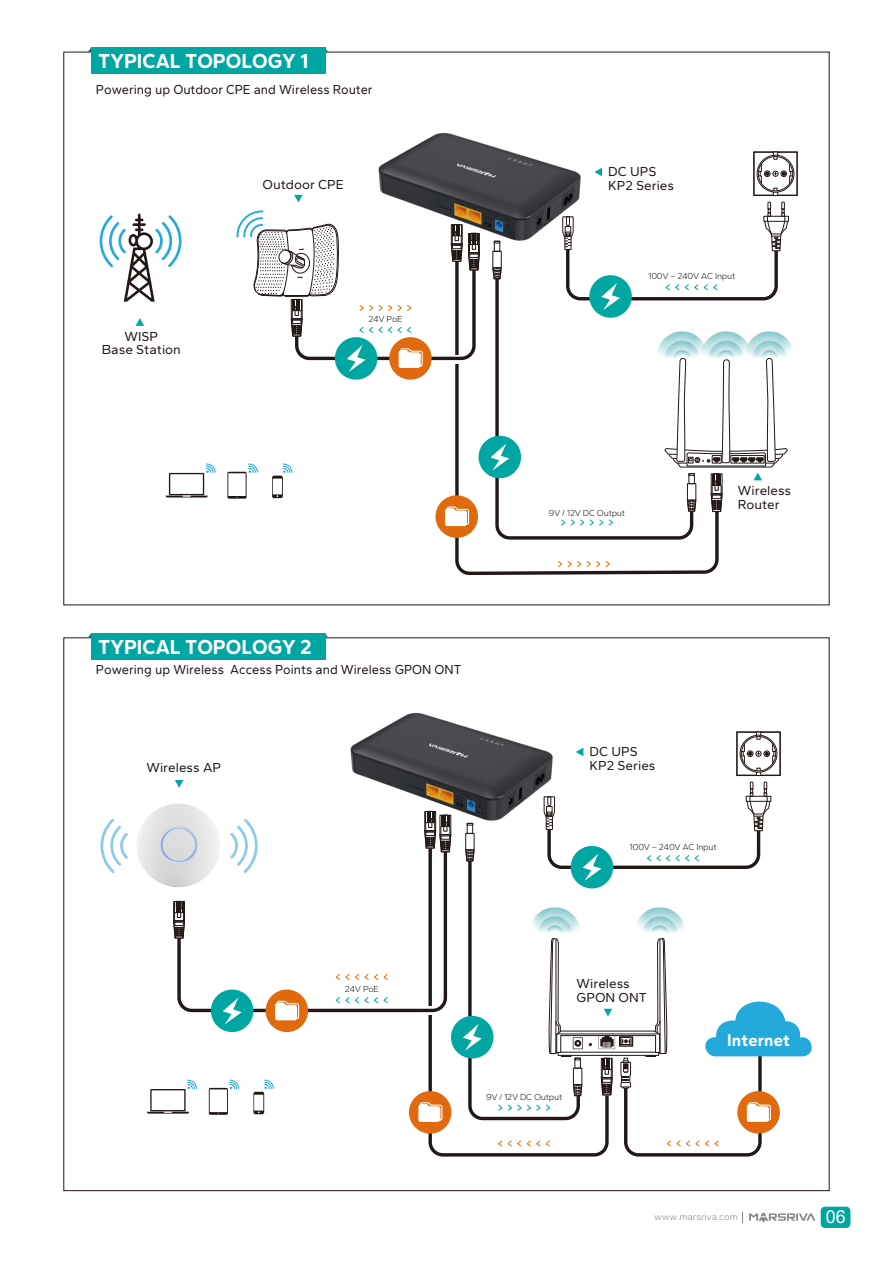
<style>
.page{position:relative;width:893px;height:1263px;background:#fff}
.page>*{position:absolute;margin:0;border:0;box-sizing:border-box;transform-origin:0 0}
.t1{font:21px "Gantari";color:#fff;scale:.95 1}
.t2{font:18px "Arial";color:#fff}
.t3{font:17.4px "Gantari";letter-spacing:.01em;color:#fff;scale:.95 1}
.t4{font:13.5px/13.5px "Gantari";color:#221815}
.t5{font:13.5px "Gantari";color:#221815;scale:.95 1}
.t6{font:9.75px "Gantari";letter-spacing:-.01em;color:#89898a}
.t7{font:9px "Gantari";letter-spacing:-.025em;color:#221815}
</style>
<div class="page">
<img style="left:137px;top:803px;width:83px;height:84px;border-radius:42px">
<div style="left:174px;top:840px;width:10px;height:9px;background:#dddcdd"></div>
<svg style="left:427px;top:1015px;width:36px;height:142px"></svg>
<img style="left:379px;top:132px;width:183px;height:108px">
<div style="left:821px;top:1207px;width:29px;height:21px;background:#00a6a1;border-radius:4px"></div>
<svg style="left:749px;top:1213px;width:66px;height:9px"></svg>
<svg style="left:455px;top:372px;width:265px;height:203px"></svg>
<svg style="left:100px;top:213px;width:81px;height:89px"></svg>
<div style="left:173px;top:901px;width:12px;height:20px;border:1px solid #221815"></div>
<div style="left:174px;top:912px;width:10px;height:9px;border:1px solid #221815"></div>
<svg style="left:173px;top:920px;width:3px;height:19px"></svg>
<svg style="left:424px;top:820px;width:28px;height:33px"></svg>
<div style="left:428px;top:818px;width:4px;height:10px;border:1px solid #221815"></div>
<div style="left:711px;top:473px;width:11px;height:21px;border:1px solid #221815"></div>
<svg style="left:710px;top:493px;width:13px;height:19px"></svg>
<div style="left:714px;top:481px;width:5px;height:10px;border:1px solid #221815"></div>
<svg style="left:494px;top:280px;width:201px;height:261px"></svg>
<svg style="left:227px;top:463px;width:31px;height:36px"></svg>
<svg style="left:272px;top:463px;width:21px;height:35px"></svg>
<svg style="left:166px;top:463px;width:50px;height:34px"></svg>
<svg style="left:209px;top:1079px;width:30px;height:36px"></svg>
<svg style="left:253px;top:1079px;width:21px;height:35px"></svg>
<svg style="left:147px;top:1079px;width:50px;height:34px"></svg>
<div style="left:687px;top:483px;width:9px;height:18px;border:1px solid #221815"></div>
<svg style="left:686px;top:499px;width:11px;height:13px"></svg>
<div style="left:492px;top:251px;width:10px;height:17px;border:1px solid #221815"></div>
<div style="left:494px;top:241px;width:6px;height:11px;border:1px solid #221815"></div>
<svg style="left:492px;top:267px;width:10px;height:13px"></svg>
<div style="left:479px;top:436px;width:42px;height:42px;background:#00a6a1;border-radius:50%"></div>
<svg style="left:490px;top:444px;width:19px;height:27px"></svg>
<div style="left:335px;top:337px;width:42px;height:43px;background:#00a6a1;border-radius:50%"></div>
<svg style="left:294px;top:195px;width:9px;height:7px"></svg>
<div style="left:753px;top:151px;width:45px;height:45px;border:1px solid #221815"></div>
<svg style="left:560px;top:519px;width:54px;height:7px"></svg>
<svg style="left:557px;top:560px;width:54px;height:8px"></svg>
<svg style="left:562px;top:151px;width:235px;height:334px"></svg>
<svg style="left:136px;top:318px;width:8px;height:8px"></svg>
<img style="left:657px;top:332px;width:43px;height:26px">
<img style="left:700px;top:332px;width:44px;height:26px">
<img style="left:744px;top:332px;width:50px;height:26px">
<img style="left:351px;top:712px;width:129px;height:108px">
<svg style="left:175px;top:780px;width:8px;height:8px"></svg>
<svg style="left:176px;top:848px;width:273px;height:166px"></svg>
<div style="left:451px;top:1016px;width:42px;height:42px;background:#00a6a1;border-radius:50%"></div>
<div style="left:211px;top:989px;width:42px;height:43px;background:#00a6a1;border-radius:50%"></div>
<svg style="left:223px;top:997px;width:19px;height:27px"></svg>
<div style="left:266px;top:989px;width:42px;height:43px;background:#e16a0e;border-radius:50%"></div>
<svg style="left:275px;top:1000px;width:25px;height:20px"></svg>
<div style="left:409px;top:1091px;width:42px;height:42px;background:#e16a0e;border-radius:50%"></div>
<svg style="left:418px;top:1102px;width:25px;height:20px"></svg>
<svg style="left:463px;top:731px;width:349px;height:426px"></svg>
<div style="left:389px;top:337px;width:43px;height:43px;background:#e16a0e;border-radius:50%"></div>
<svg style="left:236px;top:210px;width:244px;height:162px"></svg>
<div style="left:435px;top:495px;width:43px;height:43px;background:#e16a0e;border-radius:50%"></div>
<svg style="left:445px;top:506px;width:25px;height:20px"></svg>
<svg style="left:100px;top:819px;width:28px;height:54px"></svg>
<svg style="left:230px;top:819px;width:28px;height:54px"></svg>
<svg style="left:88px;top:48px;width:240px;height:4px"></svg>
<div style="left:91px;top:48px;width:234px;height:26px;background:#00a6a1"></div>
<svg style="left:88px;top:634px;width:240px;height:4px"></svg>
<div style="left:91px;top:634px;width:234px;height:26px;background:#00a6a1"></div>
<h1 class="t1" style="left:98px;top:48px;width:223px">TYPICAL TOPOLOGY 1</h1>
<p class="t5" style="left:96px;top:81px;width:293px">Powering up Outdoor CPE and Wireless Router</p>
<p class="t4" style="left:102px;top:329px;width:80px;text-align:center">WISP<br>Base Station</p>
<p class="t4" style="left:263px;top:177px;width:83px">Outdoor CPE</p>
<p class="t7" style="left:368px;top:313px;width:36px">24V PoE</p>
<p class="t4" style="left:608px;top:165px;width:67px">DC UPS<br>KP2 Series</p>
<p class="t7" style="left:648px;top:270px;width:89px">100V – 240V AC Input</p>
<h1 class="t1" style="left:98px;top:633px;width:226px">TYPICAL TOPOLOGY 2</h1>
<p class="t5" style="left:96px;top:661px;width:386px">Powering up Wireless Access Points and Wireless GPON ONT</p>
<p class="t4" style="left:147px;top:760px;width:76px">Wireless AP</p>
<p class="t7" style="left:549px;top:507px;width:78px">9V / 12V DC Output</p>
<p class="t4" style="left:738px;top:483px;width:55px">Wireless<br>Router</p>
<p class="t4" style="left:590px;top:745px;width:67px">DC UPS<br>KP2 Series</p>
<p class="t7" style="left:629px;top:841px;width:89px">100V – 240V AC Input</p>
<p class="t7" style="left:345px;top:983px;width:36px">24V PoE</p>
<p class="t4" style="left:577px;top:976px;width:72px">Wireless<br>GPON ONT</p>
<p class="t7" style="left:486px;top:1091px;width:78px">9V / 12V DC Output</p>
<p class="t3" style="left:727px;top:1029px;width:67px">Internet</p>
<p class="t6" style="left:654px;top:1210px;width:85px">www.marsriva.com</p>
<h2 class="t2" style="left:826px;top:1204px;width:22px">06</h2>
</div>
